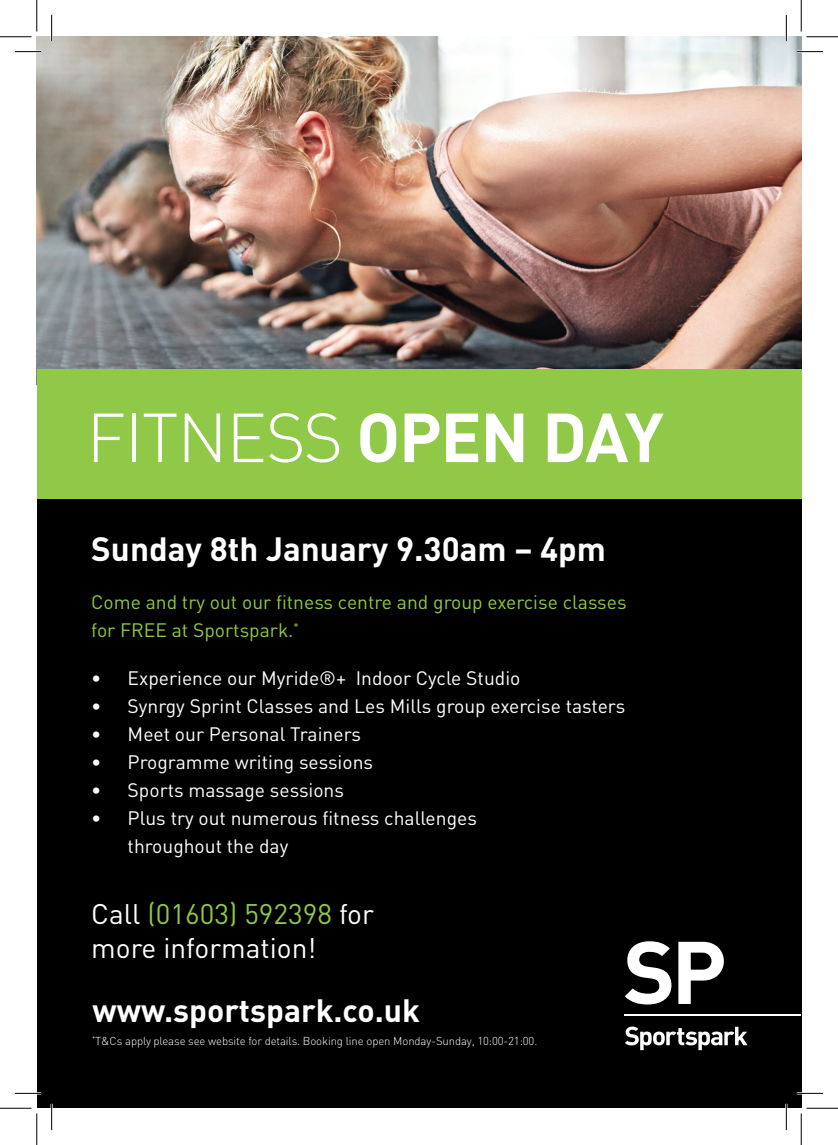
<style>
.page{position:relative;width:838px;height:1145px;background:#fff}
.page>*{position:absolute;margin:0;border:0;box-sizing:border-box;transform-origin:0 0}
.t1{font:300 68.25px "DIN";letter-spacing:-.02em;color:#fff}
.t2{font:700 33.25px "DIN";color:#fff}
.t3{font:700 31.85px "DIN";color:#fff}
.t4{font:28px/33.6px "DIN";color:#fff}
.t5{font:19.25px/28px "DIN";color:#fff}
.t6{font:19.25px/28px "DIN";color:#90c848}
.t7{font:300 11.38px "DIN";letter-spacing:-.01em;color:#fff}
.s1{font-weight:700}
.s2{color:#90c848}
</style>
<div class="page">
<img style="left:37px;top:37px;width:764px;height:332px">
<div style="left:37px;top:487px;width:764px;height:621px;background:#000"></div>
<div style="left:37px;top:369px;width:764px;height:129px;background:#90c848"></div>
<svg style="left:625px;top:1027px;width:122px;height:23px"></svg>
<svg style="left:625px;top:941px;width:46px;height:64px"></svg>
<svg style="left:678px;top:942px;width:45px;height:62px"></svg>
<hr style="left:624px;top:1015px;width:177px;height:1px;background:#fff">
<hr style="left:15px;top:51px;width:26px;height:2px;background:#fff">
<hr style="left:796px;top:51px;width:27px;height:2px;background:#fff">
<hr style="left:15px;top:1092px;width:26px;height:2px;background:#fff">
<hr style="left:796px;top:1092px;width:27px;height:2px;background:#fff">
<hr style="left:51px;top:15px;width:2px;height:26px;background:#fff">
<hr style="left:51px;top:1104px;width:2px;height:26px;background:#fff">
<hr style="left:785px;top:15px;width:2px;height:26px;background:#fff">
<hr style="left:785px;top:1104px;width:2px;height:26px;background:#fff">
<svg style="left:15px;top:51px;width:26px;height:1px"></svg>
<svg style="left:796px;top:51px;width:27px;height:1px"></svg>
<svg style="left:15px;top:1093px;width:26px;height:1px"></svg>
<svg style="left:796px;top:1093px;width:27px;height:1px"></svg>
<svg style="left:51px;top:15px;width:1px;height:26px"></svg>
<svg style="left:51px;top:1104px;width:1px;height:26px"></svg>
<svg style="left:786px;top:15px;width:1px;height:26px"></svg>
<svg style="left:786px;top:1104px;width:1px;height:26px"></svg>
<hr style="left:0;top:36px;width:32px;height:1px;background:#000">
<hr style="left:806px;top:36px;width:31px;height:1px;background:#000">
<hr style="left:0;top:1108px;width:32px;height:1px;background:#000">
<hr style="left:806px;top:1108px;width:31px;height:1px;background:#000">
<hr style="left:36px;top:0;width:1px;height:31px;background:#000">
<hr style="left:36px;top:1113px;width:1px;height:32px;background:#000">
<hr style="left:800px;top:0;width:1px;height:31px;background:#000">
<hr style="left:800px;top:1113px;width:1px;height:32px;background:#000">
<p class="t1" style="left:86px;top:396px;width:579px">FITNESS <span class="s1">OPEN DAY</span></p>
<p class="t2" style="left:91px;top:527px;width:516px">Sunday 8th January 9.30am – 4pm</p>
<p class="t6" style="left:91px;top:588px;width:536px">Come and try out our fitness centre and group exercise classes for FREE at Sportspark.<sup>*</sup></p>
<p class="t5" style="left:91px;top:664px;width:430px">• Experience our Myride®+ Indoor Cycle Studio</p>
<p class="t5" style="left:91px;top:692px;width:535px">• Synrgy Sprint Classes and Les Mills group exercise tasters</p>
<p class="t5" style="left:91px;top:720px;width:271px">• Meet our Personal Trainers</p>
<p class="t5" style="left:91px;top:748px;width:283px">• Programme writing sessions</p>
<p class="t5" style="left:91px;top:776px;width:254px">• Sports massage sessions</p>
<p class="t5" style="left:128px;top:804px;width:351px;text-indent:-36px">• Plus try out numerous fitness challenges throughout the day</p>
<p class="t4" style="left:91px;top:897px;width:284px">Call <span class="s2">(01603) 592398</span> for more information!</p>
<p class="t3" style="left:93px;top:989px;width:329px">www.sportspark.co.uk</p>
<p class="t7" style="left:92px;top:1034px;width:446px"><sup>*</sup>T&amp;Cs apply please see website for details. Booking line open Monday-Sunday, 10:00-21:00.</p>
</div>
